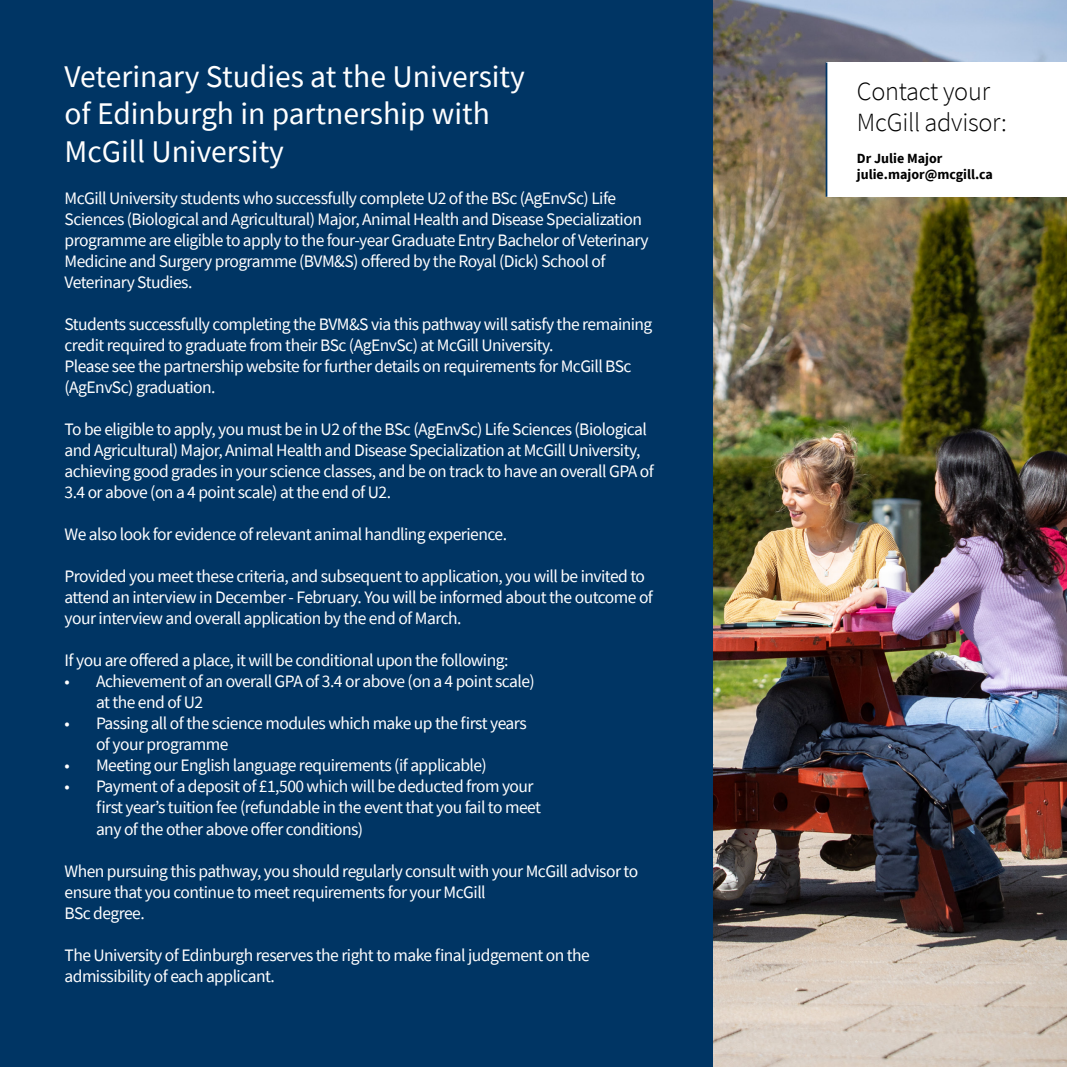
<style>
.page{position:relative;width:1067px;height:1067px;background:#fff}
.page>*{position:absolute;margin:0;border:0;box-sizing:border-box;transform-origin:0 0}
.t1{font:31.5px/37.8px "Source Sans Pro";color:#fff}
.t2{font:300 26.25px/31.5px "Source Sans Pro";letter-spacing:-.01em;color:#000}
.t3{font:17.5px/21px "Source Sans Pro";letter-spacing:-.03em;color:#fff}
.t4{font:700 14px/16.8px "Source Sans Pro";color:#000}
</style>
<div class="page">
<img style="left:712px;top:0;width:355px;height:1067px">
<div style="left:0;top:0;width:712px;height:1067px;background:#003564"></div>
<div style="left:826px;top:63px;width:241px;height:134px;background:#fff"></div>
<hr style="left:825px;top:62px;width:2px;height:135px;background:#003564">
<h1 class="t1" style="left:64px;top:57px;width:462px">Veterinary Studies at the University of Edinburgh in partnership with<br>McGill University</h1>
<p class="t3" style="left:64px;top:188px;width:585px">McGill University students who successfully complete U2 of the BSc (AgEnvSc) Life Sciences (Biological and Agricultural) Major, Animal Health and Disease Specialization programme are eligible to apply to the four-year Graduate Entry Bachelor of Veterinary Medicine and Surgery programme (BVM&amp;S) offered by the Royal (Dick) School of Veterinary Studies.</p>
<p class="t3" style="left:64px;top:314px;width:589px">Students successfully completing the BVM&amp;S via this pathway will satisfy the remaining credit required to graduate from their BSc (AgEnvSc) at McGill University.<br>Please see the partnership website for further details on requirements for McGill BSc (AgEnvSc) graduation.</p>
<p class="t3" style="left:64px;top:419px;width:591px">To be eligible to apply, you must be in U2 of the BSc (AgEnvSc) Life Sciences (Biological and Agricultural) Major, Animal Health and Disease Specialization at McGill University, achieving good grades in your science classes, and be on track to have an overall GPA of 3.4 or above (on a 4 point scale) at the end of U2.</p>
<p class="t3" style="left:64px;top:524px;width:444px">We also look for evidence of relevant animal handling experience.</p>
<p class="t3" style="left:64px;top:566px;width:590px">Provided you meet these criteria, and subsequent to application, you will be invited to attend an interview in December - February. You will be informed about the outcome of your interview and overall application by the end of March.</p>
<p class="t3" style="left:64px;top:650px;width:445px">If you are offered a place, it will be conditional upon the following:</p>
<p class="t3" style="left:96px;top:671px;width:440px;text-indent:-31px">• Achievement of an overall GPA of 3.4 or above (on a 4 point scale) at the end of U2</p>
<p class="t3" style="left:96px;top:713px;width:432px;text-indent:-32px">• Passing all of the science modules which make up the first years of your programme</p>
<p class="t3" style="left:64px;top:755px;width:424px">• Meeting our English language requirements (if applicable)</p>
<p class="t3" style="left:96px;top:776px;width:446px;text-indent:-32px">• Payment of a deposit of £1,500 which will be deducted from your first year’s tuition fee (refundable in the event that you fail to meet any of the other above offer conditions)</p>
<p class="t3" style="left:64px;top:860px;width:575px">When pursuing this pathway, you should regularly consult with your McGill advisor to ensure that you continue to meet requirements for your McGill<br>BSc degree.</p>
<p class="t3" style="left:64px;top:944px;width:527px">The University of Edinburgh reserves the right to make final judgement on the admissibility of each applicant.</p>
<h2 class="t2" style="left:857px;top:75px;width:152px">Contact your<br>McGill advisor:</h2>
<p class="t4" style="left:857px;top:149px;width:137px">Dr Julie Major julie.major@mcgill.ca</p>
</div>
